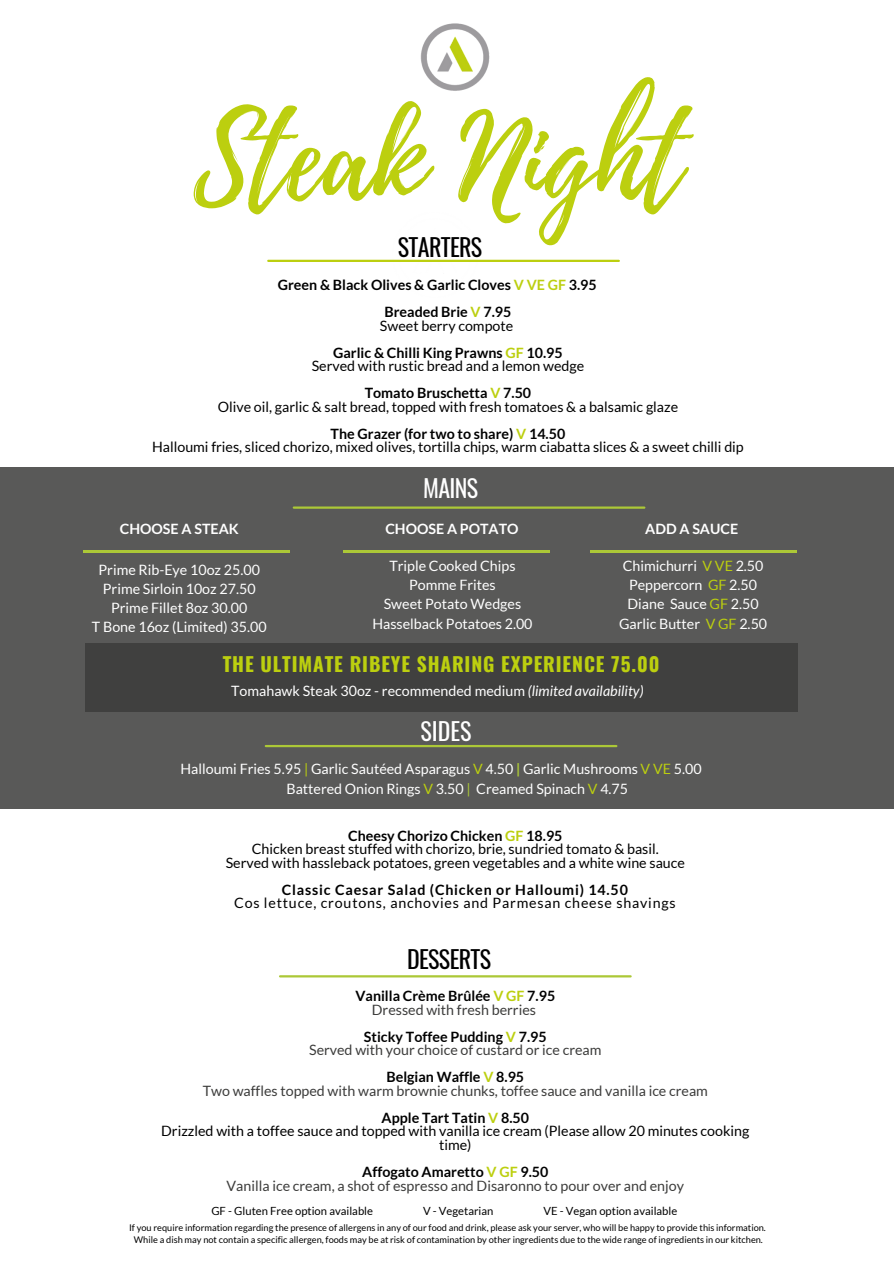
<style>
.page{position:relative;width:894px;height:1264px;background:#fff}
.page>*{position:absolute;margin:0;border:0;box-sizing:border-box;transform-origin:0 0}
.t1{font:115.5px "Playlist Script";color:#bccf0f}
.t2{font:24px "Oswald";letter-spacing:-.03em;color:#000}
.t3{font:24px "Oswald";letter-spacing:-.015em;color:#fff}
.t4{font:700 19.5px "Oswald";letter-spacing:.045em;color:#bccf0f}
.t5{font:14.25px/13.5px "Lato";color:#000;text-align:center}
.t6{font:14.25px/19.2px "Lato";color:#fff;text-align:center}
.t7{font:14.25px/13.5px "Lato";color:#3c3c3b;text-align:center}
.t8{font:14.25px/13.5px "Lato";letter-spacing:.055em;color:#000;text-align:center}
.t9{font:700 14.25px "Lato";color:#000}
.t10{font:700 14.25px "Lato";color:#fff}
.t11{font:11.25px "Lato";color:#000}
.t12{font:9.15px "Lato";color:#000}
.s1{color:#bccf0f}
.s2{font-weight:700}
.s3{font-weight:700;color:#bccf0f}
.s4{font-style:italic}
.s5{font-weight:700;color:#acc837}
.s6{color:#acc837}
.s7{font-weight:700;color:#000}
</style>
<div class="page">
<hr style="left:268px;top:260px;width:350px;height:2px;background:#bccf0f">
<hr style="left:280px;top:975px;width:350px;height:2px;background:#acc837">
<div style="left:0;top:467px;width:893px;height:341px;background:#595958"></div>
<hr style="left:294px;top:506px;width:350px;height:2px;background:#acc837">
<hr style="left:83px;top:550px;width:206px;height:3px;background:#acc837">
<hr style="left:590px;top:550px;width:206px;height:3px;background:#acc837">
<hr style="left:343px;top:550px;width:206px;height:3px;background:#acc837">
<img style="left:420px;top:23px;width:70px;height:68px">
<div style="left:85px;top:643px;width:712px;height:68px;background:#3c3c3b"></div>
<hr style="left:266px;top:745px;width:350px;height:2px;background:#acc837">
<p class="t1" style="left:194px;top:77px;width:490px">Steak Night</p>
<h2 class="t2" style="left:398px;top:228px;width:86px">STARTERS</h2>
<p class="t9" style="left:278px;top:276px;width:320px">Green &amp; Black Olives &amp; Garlic Cloves <span class="s1">V VE GF</span> 3.95</p>
<h6 class="t5" style="left:380px;top:305px;width:135px"><span class="s2">Breaded Brie</span> <span class="s3">V</span> <span class="s2">7.95<br></span>Sweet berry compote</h6>
<h6 class="t5" style="left:311px;top:345px;width:274px"><span class="s2">Garlic &amp; Chilli King Prawns</span> <span class="s3">GF</span> <span class="s2">10.95<br></span>Served with rustic bread and a lemon wedge</h6>
<p class="t5" style="left:218px;top:386px;width:462px"><span class="s2">Tomato Bruschetta</span> <span class="s3">V</span> <span class="s2">7.50<br></span>Olive oil, garlic &amp; salt bread, topped with fresh tomatoes &amp; a balsamic glaze</p>
<p class="t5" style="left:152px;top:426px;width:593px"><span class="s2">The Grazer (for two to share)</span> <span class="s3">V</span> <span class="s2">14.50<br></span>Halloumi fries, sliced chorizo, mixed olives, tortilla chips, warm ciabatta slices &amp; a sweet chilli dip</p>
<h6 class="t10" style="left:120px;top:520px;width:120px">CHOOSE A STEAK</h6>
<h2 class="t6" style="left:92px;top:559px;width:176px">Prime Rib-Eye 10oz 25.00<br>Prime Sirloin 10oz 27.50<br>Prime Fillet 8oz 30.00<br>T Bone 16oz (Limited) 35.00</h2>
<h6 class="t3" style="left:423px;top:469px;width:56px">MAINS</h6>
<h6 class="t10" style="left:385px;top:520px;width:135px">CHOOSE A POTATO</h6>
<h1 class="t10" style="left:645px;top:520px;width:94px">ADD A SAUCE</h1>
<h6 class="t6" style="left:619px;top:556px;width:150px">Chimichurri <span class="s1">V VE</span> 2.50<br>Peppercorn <span class="s1">GF</span> 2.50<br>Diane Sauce <span class="s1">GF</span> 2.50<br>Garlic Butter <span class="s1">V GF</span> 2.50</h6>
<h6 class="t6" style="left:372px;top:556px;width:162px">Triple Cooked Chips<br>Pomme Frites<br>Sweet Potato Wedges<br>Hasselback Potatoes 2.00</h6>
<p class="t4" style="left:223px;top:649px;width:438px">THE ULTIMATE RIBEYE SHARING EXPERIENCE 75.00</p>
<p class="t6" style="left:231px;top:680px;width:414px">Tomahawk Steak 30oz - recommended medium <span class="s4">(limited availability)</span></p>
<h6 class="t3" style="left:420px;top:712px;width:53px">SIDES</h6>
<h6 class="t6" style="left:286px;top:759px;width:416px;text-align:left;text-indent:-106px">Halloumi Fries 5.95 <span class="s1">|</span> Garlic Sautéed Asparagus <span class="s1">V</span> 4.50 <span class="s5">|</span> Garlic Mushrooms <span class="s1">V VE</span> 5.00<br>Battered Onion Rings <span class="s1">V</span> 3.50 <span class="s6">|</span> Creamed Spinach <span class="s1">V</span> 4.75</h6>
<h6 class="t5" style="left:226px;top:828px;width:460px"><span class="s2">Cheesy Chorizo Chicken</span> <span class="s3">GF</span> <span class="s2">18.95<br></span>Chicken breast stuffed with chorizo, brie, sundried tomato &amp; basil.<br>Served with hassleback potatoes, green vegetables and a white wine sauce</h6>
<h2 class="t8" style="left:234px;top:882px;width:443px"><span class="s2">Classic Caesar Salad (Chicken or Halloumi) 14.50<br></span>Cos lettuce, croutons, anchovies and Parmesan cheese shavings</h2>
<h4 class="t2" style="left:407px;top:940px;width:85px">DESSERTS</h4>
<h6 class="t7" style="left:355px;top:989px;width:201px"><span class="s7">Vanilla Crème Brûlée</span> <span class="s3">V GF</span> <span class="s7">7.95<br></span>Dressed with fresh berries</h6>
<h4 class="t7" style="left:309px;top:1029px;width:294px"><span class="s7">Sticky Toffee Pudding</span> <span class="s3">V</span> <span class="s7">7.95<br></span>Served with your choice of custard or ice cream</h4>
<h6 class="t7" style="left:203px;top:1070px;width:506px"><span class="s7">Belgian Waffle</span> <span class="s3">V</span> <span class="s7">8.95<br></span>Two waffles topped with warm brownie chunks, toffee sauce and vanilla ice cream</h6>
<h4 class="t5" style="left:161px;top:1110px;width:589px"><span class="s2">Apple Tart Tatin</span> <span class="s3">V</span> <span class="s2">8.50<br></span>Drizzled with a toffee sauce and topped with vanilla ice cream (Please allow 20 minutes cooking time)</h4>
<h6 class="t7" style="left:226px;top:1164px;width:459px"><span class="s7">Affogato Amaretto</span> <span class="s3">V GF</span> <span class="s7">9.50<br></span>Vanilla ice cream, a shot of espresso and Disaronno to pour over and enjoy</h6>
<h3 class="t11" style="left:211px;top:1203px;width:163px">GF - Gluten Free option available</h3>
<h3 class="t11" style="left:423px;top:1203px;width:72px">V - Vegetarian</h3>
<h3 class="t11" style="left:543px;top:1203px;width:135px">VE - Vegan option available</h3>
<h6 class="t12" style="left:129px;top:1221px;width:638px">If you require information regarding the presence of allergens in any of our food and drink, please ask your server, who will be happy to provide this information.</h6>
<h2 class="t12" style="left:134px;top:1234px;width:630px">While a dish may not contain a specific allergen, foods may be at risk of contamination by other ingredients due to the wide range of ingredients in our kitchen.</h2>
</div>
